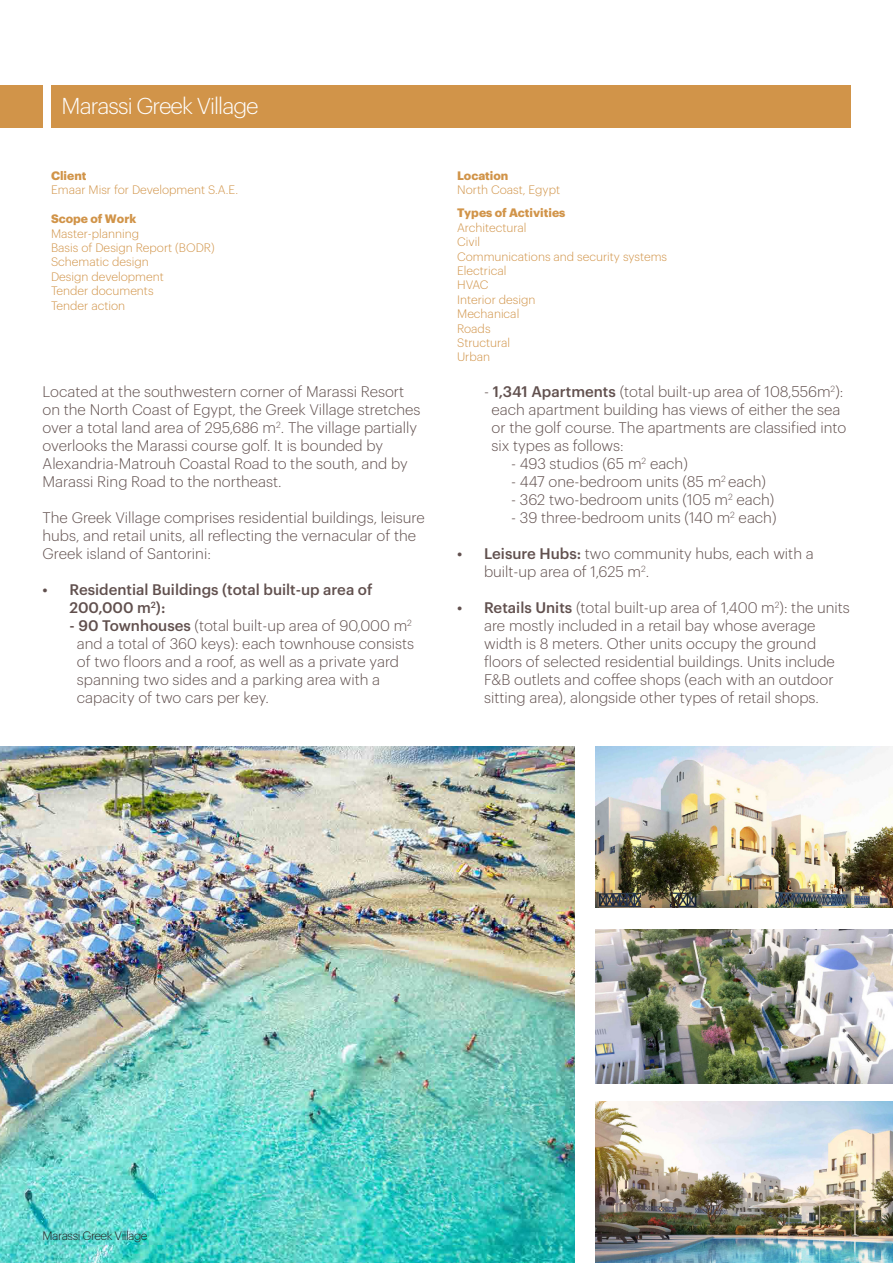
<style>
.page{position:relative;width:893px;height:1263px;background:#fff}
.page>*{position:absolute;margin:0;border:0;box-sizing:border-box;transform-origin:0 0}
.t1{font:300 22.5px "Graphik";letter-spacing:-.04em;color:#fff}
.t2{font:300 15px/18px "Graphik";color:#61504e}
.t3{font:500 15px/18px "Graphik";color:#61504e}
.t4{font:300 12px "Graphik";color:#d19449}
.t5{font:700 12px "Graphik";color:#d19449}
.t6{font:300 12px "Graphik";letter-spacing:-.04em;color:#231f20}
.s1{font-weight:500}
</style>
<div class="page">
<div style="left:0;top:85px;width:43px;height:43px;background:#d19449"></div>
<div style="left:51px;top:85px;width:799px;height:43px;background:#d19449"></div>
<img style="left:0;top:746px;width:574px;height:517px">
<img style="left:595px;top:746px;width:298px;height:162px">
<img style="left:595px;top:929px;width:298px;height:154px">
<img style="left:595px;top:1101px;width:298px;height:162px">
<p class="t1" style="left:62px;top:90px;width:199px">Marassi Greek Village</p>
<p class="t5" style="left:51px;top:166px;width:37px">Client</p>
<p class="t4" style="left:51px;top:181px;width:189px">Emaar Misr for Development S.A.E.</p>
<p class="t5" style="left:51px;top:210px;width:87px">Scope of Work</p>
<p class="t4" style="left:51px;top:224px;width:89px">Master-planning</p>
<p class="t4" style="left:51px;top:239px;width:165px">Basis of Design Report (BODR)</p>
<p class="t4" style="left:51px;top:253px;width:99px">Schematic design</p>
<p class="t4" style="left:51px;top:268px;width:114px">Design development</p>
<p class="t4" style="left:51px;top:282px;width:104px">Tender documents</p>
<p class="t4" style="left:51px;top:296px;width:76px">Tender action</p>
<p class="t2" style="left:43px;top:381px;width:380px">Located at the southwestern corner of Marassi Resort on the North Coast of Egypt, the Greek Village stretches over a total land area of 295,686 m<sup>2</sup>. The village partially overlooks the Marassi course golf. It is bounded by Alexandria-Matrouh Coastal Road to the south, and by Marassi Ring Road to the northeast.</p>
<p class="t2" style="left:43px;top:507px;width:384px">The Greek Village comprises residential buildings, leisure hubs, and retail units, all reflecting the vernacular of the<br>Greek island of Santorini:</p>
<p class="t3" style="left:70px;top:579px;width:305px;text-indent:-27px">• Residential Buildings (total built-up area of<br>200,000 m<sup>2</sup>):</p>
<p class="t2" style="left:77px;top:615px;width:339px;text-indent:-7px"><span class="s1">- 90 Townhouses</span> (total built-up area of 90,000 m<sup>2 </sup>and a total of 360 keys): each townhouse consists of two floors and a roof, as well as a private yard spanning two sides and a parking area with a capacity of two cars per key.</p>
<p class="t5" style="left:457px;top:166px;width:53px">Location</p>
<p class="t4" style="left:457px;top:181px;width:104px">North Coast, Egypt</p>
<p class="t5" style="left:457px;top:204px;width:110px">Types of Activities</p>
<p class="t4" style="left:457px;top:219px;width:71px">Architectural</p>
<p class="t4" style="left:457px;top:233px;width:24px">Civil</p>
<p class="t4" style="left:457px;top:247px;width:212px">Communications and security systems</p>
<p class="t4" style="left:457px;top:262px;width:51px">Electrical</p>
<p class="t4" style="left:457px;top:276px;width:33px">HVAC</p>
<p class="t4" style="left:457px;top:291px;width:80px">Interior design</p>
<p class="t4" style="left:457px;top:305px;width:64px">Mechanical</p>
<p class="t4" style="left:457px;top:319px;width:35px">Roads</p>
<p class="t4" style="left:457px;top:334px;width:55px">Structural</p>
<p class="t4" style="left:457px;top:348px;width:34px">Urban</p>
<p class="t2" style="left:491px;top:382px;width:356px;text-indent:-7px">- <span class="s1">1,341 Apartments</span> (total built-up area of 108,556m<sup>2</sup>): each apartment building has views of either the sea or the golf course. The apartments are classified into six types as follows:</p>
<p class="t2" style="left:511px;top:454px;width:178px">- 493 studios (65 m<sup>2</sup> each)</p>
<p class="t2" style="left:511px;top:472px;width:256px">- 447 one-bedroom units (85 m<sup>2</sup> each)</p>
<p class="t2" style="left:511px;top:490px;width:265px">- 362 two-bedroom units (105 m<sup>2</sup> each)</p>
<p class="t2" style="left:511px;top:508px;width:267px">- 39 three-bedroom units (140 m<sup>2</sup> each)</p>
<p class="t2" style="left:484px;top:544px;width:331px;text-indent:-27px"><span class="s1">• Leisure Hubs:</span> two community hubs, each with a built-up area of 1,625 m<sup>2</sup>.</p>
<p class="t2" style="left:484px;top:598px;width:367px;text-indent:-27px"><span class="s1">• Retails Units</span> (total built-up area of 1,400 m<sup>2</sup>): the units are mostly included in a retail bay whose average width is 8 meters. Other units occupy the ground floors of selected residential buildings. Units include F&amp;B outlets and coffee shops (each with an outdoor sitting area), alongside other types of retail shops.</p>
<p class="t6" style="left:43px;top:1226px;width:107px">Marassi Greek Village</p>
</div>
